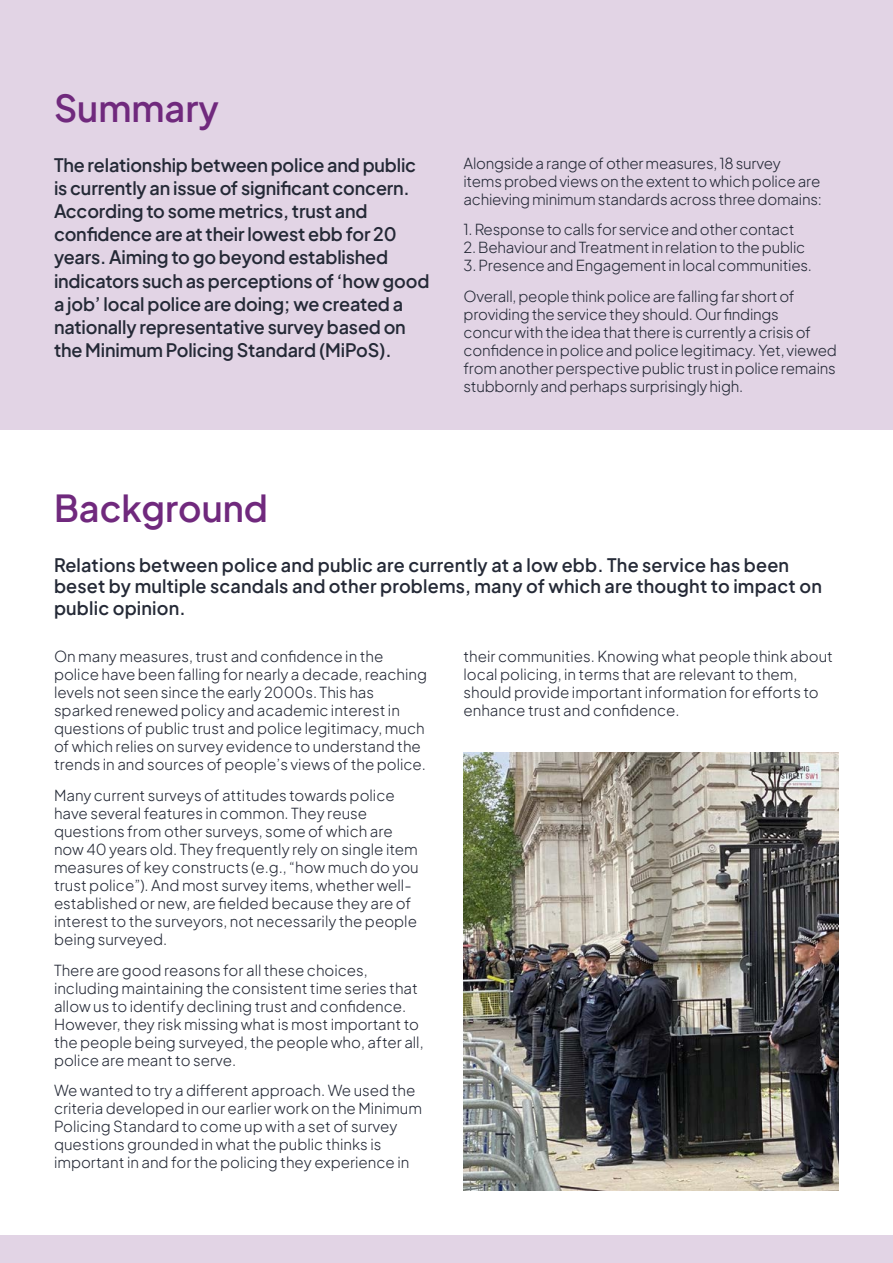
<style>
.page{position:relative;width:893px;height:1263px;background:#fff}
.page>*{position:absolute;margin:0;border:0;box-sizing:border-box;transform-origin:0 0}
.Heading_2{font:600 36px "Plus Jakarta Sans";color:#70297d}
.Intro_copy{font:600 18px/23.1px "Plus Jakarta Sans";letter-spacing:-.01em;color:#242936}
.Intro_copy-2{font:600 18px/21.6px "Plus Jakarta Sans";letter-spacing:.01em;color:#242936}
.Body_copy{font:300 15px/18px "Plus Jakarta Sans";color:#242936}
</style>
<div class="page">
<div style="left:0;top:0;width:893px;height:429px;background:#e2d4e5"></div>
<div style="left:0;top:1235px;width:893px;height:28px;background:#e2d4e5"></div>
<img style="left:463px;top:753px;width:376px;height:438px">
<p class="Heading_2" style="left:54px;top:78px;width:166px">Summary</p>
<p class="Intro_copy" style="left:54px;top:151px;width:377px">The relationship between police and public is currently an issue of significant concern.<br>According to some metrics, trust and confidence are at their lowest ebb for 20 years. Aiming to go beyond established indicators such as perceptions of ‘how good a job’ local police are doing; we created a nationally representative survey based on the Minimum Policing Standard (MiPoS).</p>
<p class="Body_copy" style="left:463px;top:153px;width:360px">Alongside a range of other measures, 18 survey items probed views on the extent to which police are achieving minimum standards across three domains:</p>
<p class="Body_copy" style="left:463px;top:219px;width:333px">1. Response to calls for service and other contact</p>
<p class="Body_copy" style="left:463px;top:237px;width:343px">2. Behaviour and Treatment in relation to the public</p>
<p class="Body_copy" style="left:463px;top:255px;width:350px">3. Presence and Engagement in local communities.</p>
<p class="Body_copy" style="left:463px;top:286px;width:375px">Overall, people think police are falling far short of providing the service they should. Our findings<br>concur with the idea that there is currently a crisis of confidence in police and police legitimacy. Yet, viewed from another perspective public trust in police remains stubbornly and perhaps surprisingly high.</p>
<p class="Heading_2" style="left:54px;top:477px;width:216px">Background</p>
<p class="Intro_copy-2" style="left:54px;top:552px;width:769px">Relations between police and public are currently at a low ebb. The service has been beset by multiple scandals and other problems, many of which are thought to impact on public opinion.</p>
<p class="Body_copy" style="left:54px;top:646px;width:375px">On many measures, trust and confidence in the police have been falling for nearly a decade, reaching levels not seen since the early 2000s. This has sparked renewed policy and academic interest in questions of public trust and police legitimacy, much of which relies on survey evidence to understand the trends in and sources of people’s views of the police.</p>
<p class="Body_copy" style="left:54px;top:785px;width:366px">Many current surveys of attitudes towards police have several features in common. They reuse questions from other surveys, some of which are now 40 years old. They frequently rely on single item measures of key constructs (e.g., “how much do you trust police”). And most survey items, whether well&shy;established or new, are fielded because they are of interest to the surveyors, not necessarily the people being surveyed.</p>
<p class="Body_copy" style="left:54px;top:959px;width:371px">There are good reasons for all these choices, including maintaining the consistent time series that allow us to identify declining trust and confidence.<br>However, they risk missing what is most important to the people being surveyed, the people who, after all, police are meant to serve.</p>
<p class="Body_copy" style="left:54px;top:1080px;width:369px">We wanted to try a different approach. We used the criteria developed in our earlier work on the Minimum Policing Standard to come up with a set of survey questions grounded in what the public thinks is important in and for the policing they experience in</p>
<p class="Body_copy" style="left:463px;top:646px;width:371px">their communities. Knowing what people think about local policing, in terms that are relevant to them, should provide important information for efforts to enhance trust and confidence.</p>
</div>
